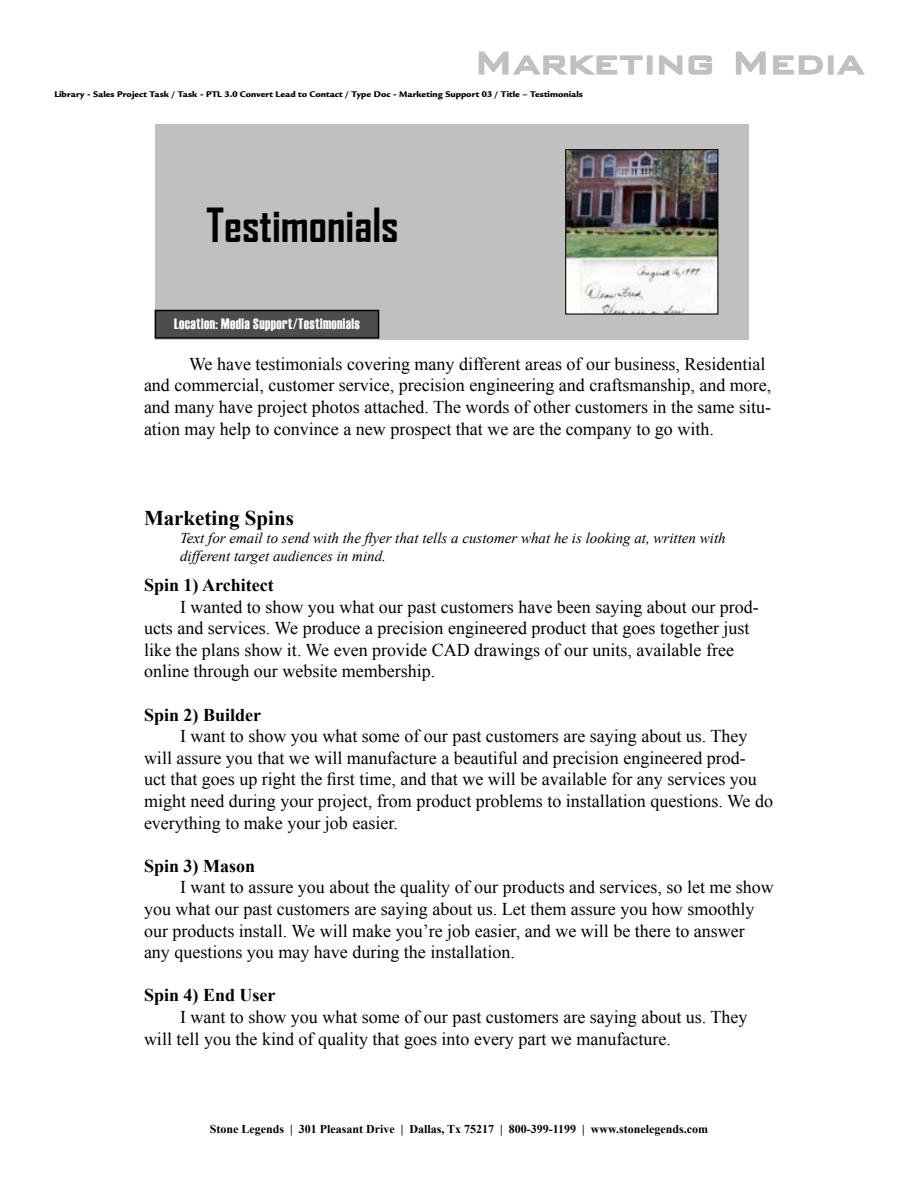
<style>
.page{position:relative;width:918px;height:1188px;background:#fff}
.page>*{position:absolute;margin:0;border:0;box-sizing:border-box;transform-origin:0 0}
.t1{font:700 45px "Agency FB";color:#000}
.t2{font:500 42px "Bank Gothic BT";color:#c0c0c0}
.t3{font:700 21px "Times New Roman";color:#000}
.t4{font:18px/21.6px "Times New Roman";color:#000}
.t5{font:700 18px "Times New Roman";color:#000}
.t6{font:italic 15px/18px "Times New Roman";color:#000}
.t7{font:15px "Haettenschweiler";letter-spacing:.025em;color:#fff}
.t8{font:700 12px "Times New Roman";color:#000}
.t9{font:900 9px "Legacy Sans";color:#000}
</style>
<div class="page">
<svg style="left:478px;top:51px;width:165px;height:24px"></svg>
<div style="left:647px;top:55px;width:6px;height:20px;border:2px solid #c0c0c0"></div>
<svg style="left:659px;top:55px;width:53px;height:20px"></svg>
<svg style="left:736px;top:51px;width:30px;height:24px"></svg>
<svg style="left:773px;top:55px;width:50px;height:20px"></svg>
<div style="left:828px;top:55px;width:6px;height:20px;border:2px solid #c0c0c0"></div>
<svg style="left:837px;top:55px;width:28px;height:20px"></svg>
<div style="left:155px;top:124px;width:594px;height:215px;background:#c0c0c0"></div>
<svg style="left:154px;top:309px;width:226px;height:30px;background:#494949"></svg>
<img style="left:567px;top:151px;width:149px;height:162px">
<div style="left:565px;top:149px;width:153px;height:166px;border:1px solid #000"></div>
<h2 class="t2" style="left:474px;top:40px;width:392px">Marketing Media</h2>
<p class="t9" style="left:54px;top:88px;width:530px">Library - Sales Project Task / Task - PTL 3.0 Convert Lead to Contact / Type Doc - Marketing Support 03 / Title – Testimonials</p>
<h1 class="t1" style="left:207px;top:197px;width:193px">Testimonials</h1>
<p class="t7" style="left:174px;top:314px;width:187px">Location: Media Support/Testimonials</p>
<p class="t4" style="left:144px;top:353px;width:629px;text-indent:45px">We have testimonials covering many different areas of our business, Residential and commercial, customer service, precision engineering and craftsmanship, and more, and many have project photos attached. The words of other customers in the same situ&shy;ation may help to convince a new prospect that we are the company to go with.</p>
<p class="t3" style="left:144px;top:504px;width:151px">Marketing Spins</p>
<p class="t6" style="left:180px;top:529px;width:547px">Text for email to send with the flyer that tells a customer what he is looking at, written with different target audiences in mind.</p>
<p class="t5" style="left:144px;top:572px;width:131px">Spin 1) Architect</p>
<p class="t4" style="left:144px;top:595px;width:616px;text-indent:36px">I wanted to show you what our past customers have been saying about our prod&shy;ucts and services. We produce a precision engineered product that goes together just like the plans show it. We even provide CAD drawings of our units, available free online through our website membership.</p>
<p class="t5" style="left:144px;top:702px;width:119px">Spin 2) Builder</p>
<p class="t4" style="left:144px;top:725px;width:631px;text-indent:36px">I want to show you what some of our past customers are saying about us. They will assure you that we will manufacture a beautiful and precision engineered prod-<br>uct that goes up right the first time, and that we will be available for any services you might need during your project, from product problems to installation questions. We do everything to make your job easier.</p>
<p class="t5" style="left:144px;top:853px;width:113px">Spin 3) Mason</p>
<p class="t4" style="left:144px;top:876px;width:631px;text-indent:36px">I want to assure you about the quality of our products and services, so let me show you what our past customers are saying about us. Let them assure you how smoothly our products install. We will make you’re job easier, and we will be there to answer any questions you may have during the installation.</p>
<p class="t5" style="left:144px;top:983px;width:133px">Spin 4) End User</p>
<p class="t4" style="left:144px;top:1006px;width:605px;text-indent:36px">I want to show you what some of our past customers are saying about us. They will tell you the kind of quality that goes into every part we manufacture.</p>
<p class="t8" style="left:210px;top:1120px;width:500px">Stone Legends | 301 Pleasant Drive | Dallas, Tx 75217 | 800-399-1199 | www.stonelegends.com</p>
</div>
